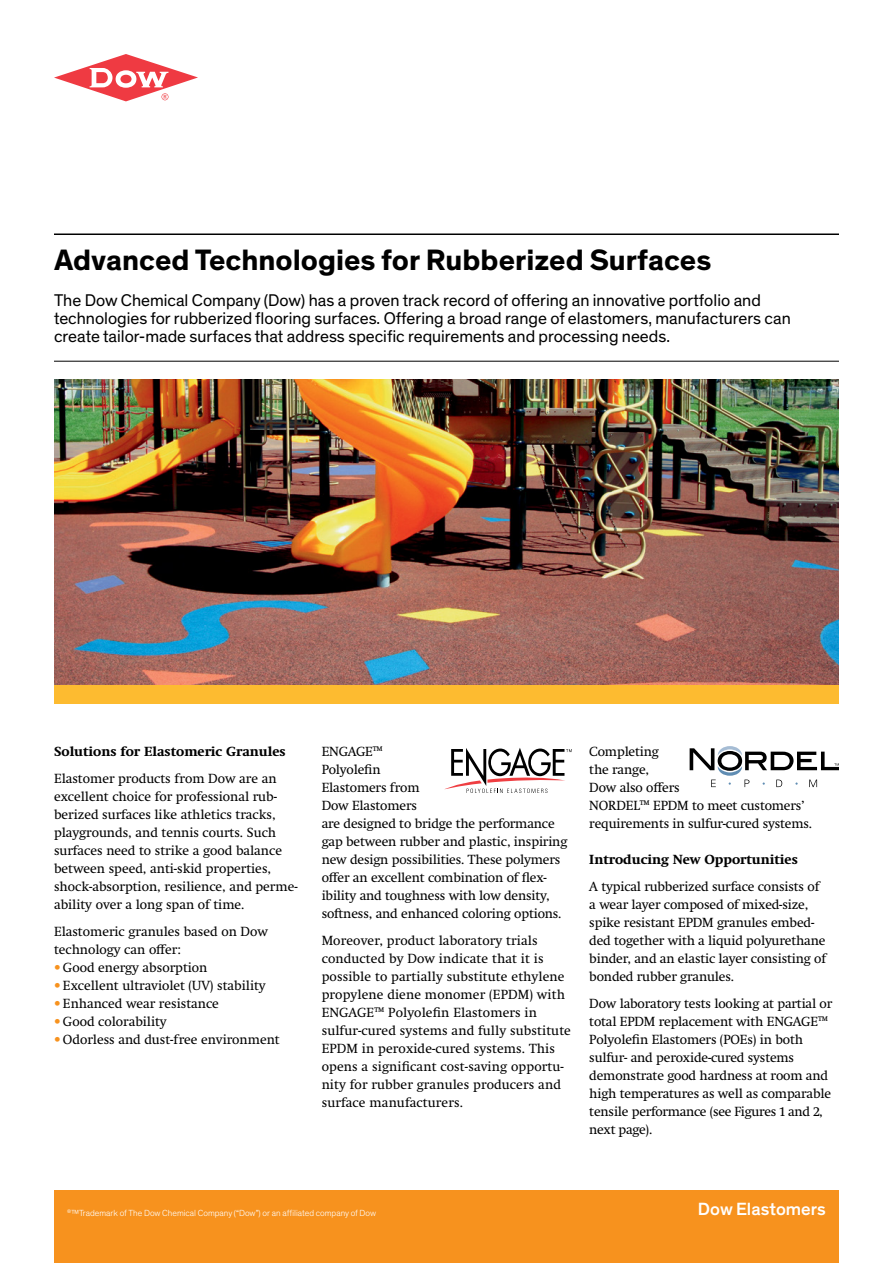
<style>
.page{position:relative;width:893px;height:1263px;background:#fff}
.page>*{position:absolute;margin:0;border:0;box-sizing:border-box;transform-origin:0 0}
.t1{font:700 30px "Dow Corporate";color:#000}
.t2{font:500 18px "Dow Corporate";color:#fff}
.t3{font:17.25px/18px "Dow Corporate";color:#000}
.t4{font:13.5px/18px "Swift Neue LT Pro";letter-spacing:-.01em;color:#000}
.t5{font:13.5px/18px "Swift Neue LT Pro";letter-spacing:.01em;color:#000}
.t6{font:700 13.5px "Swift Neue LT Pro";color:#000}
.t7{font:300 9px "Dow Corporate";color:#fff}
.s1{color:#f7921e}
</style>
<div class="page">
<hr style="left:54px;top:361px;width:785px;height:1px;background:#000">
<img style="left:54px;top:379px;width:785px;height:306px">
<div style="left:54px;top:685px;width:785px;height:18px;background:#fdbb30"></div>
<svg style="left:444px;top:748px;width:128px;height:45px"></svg>
<svg style="left:54px;top:54px;width:144px;height:47px"></svg>
<div style="left:54px;top:1191px;width:785px;height:72px;background:#f7921e"></div>
<hr style="left:54px;top:233px;width:785px;height:2px;background:#000">
<svg style="left:690px;top:746px;width:149px;height:41px"></svg>
<h1 class="t1" style="left:54px;top:241px;width:659px">Advanced Technologies for Rubberized Surfaces</h1>
<p class="t3" style="left:54px;top:292px;width:738px">The Dow Chemical Company (Dow) has a proven track record of offering an innovative portfolio and technologies for rubberized flooring surfaces. Offering a broad range of elastomers, manufacturers can create tailor-made surfaces that address specific requirements and processing needs.</p>
<p class="t6" style="left:54px;top:744px;width:233px">Solutions for Elastomeric Granules</p>
<p class="t4" style="left:54px;top:769px;width:245px">Elastomer products from Dow are an excellent choice for professional rub&shy;berized surfaces like athletics tracks, playgrounds, and tennis courts. Such surfaces need to strike a good balance between speed, anti-skid properties, shock-absorption, resilience, and perme&shy;ability over a long span of time.</p>
<p class="t4" style="left:54px;top:922px;width:215px">Elastomeric granules based on Dow technology can offer:</p>
<p class="t4" style="left:54px;top:958px;width:155px"><span class="s1">•</span> Good energy absorption</p>
<p class="t4" style="left:54px;top:976px;width:213px"><span class="s1">•</span> Excellent ultraviolet (UV) stability</p>
<p class="t4" style="left:54px;top:994px;width:166px"><span class="s1">•</span> Enhanced wear resistance</p>
<p class="t4" style="left:54px;top:1012px;width:114px"><span class="s1">•</span> Good colorability</p>
<p class="t4" style="left:54px;top:1030px;width:227px"><span class="s1">•</span> Odorless and dust-free environment</p>
<p class="t4" style="left:322px;top:742px;width:247px">ENGAGE™<br>Polyolefin<br>Elastomers from<br>Dow Elastomers<br>are designed to bridge the performance gap between rubber and plastic, inspiring new design possibilities. These polymers offer an excellent combination of flex&shy;ibility and toughness with low density, softness, and enhanced coloring options.</p>
<p class="t5" style="left:322px;top:931px;width:251px">Moreover, product laboratory trials conducted by Dow indicate that it is possible to partially substitute ethylene propylene diene monomer (EPDM) with ENGAGE™ Polyolefin Elastomers in sulfur-cured systems and fully substitute EPDM in peroxide-cured systems. This opens a significant cost-saving opportu&shy;nity for rubber granules producers and surface manufacturers.</p>
<p class="t4" style="left:589px;top:742px;width:224px">Completing<br>the range,<br>Dow also offers<br>NORDEL™ EPDM to meet customers’ requirements in sulfur-cured systems.</p>
<p class="t6" style="left:589px;top:852px;width:210px">Introducing New Opportunities</p>
<p class="t4" style="left:589px;top:877px;width:238px">A typical rubberized surface consists of a wear layer composed of mixed-size, spike resistant EPDM granules embed&shy;ded together with a liquid polyurethane binder, and an elastic layer consisting of bonded rubber granules.</p>
<p class="t4" style="left:589px;top:994px;width:244px">Dow laboratory tests looking at partial or total EPDM replacement with ENGAGE™ Polyolefin Elastomers (POEs) in both sulfur- and peroxide-cured systems demonstrate good hardness at room and high temperatures as well as comparable tensile performance (see Figures 1 and 2, next page).</p>
<p class="t7" style="left:67px;top:1208px;width:311px"><sup>®</sup>™Trademark of The Dow Chemical Company (“Dow”) or an affiliated company of Dow</p>
<h2 class="t2" style="left:698px;top:1198px;width:129px">Dow Elastomers</h2>
</div>
